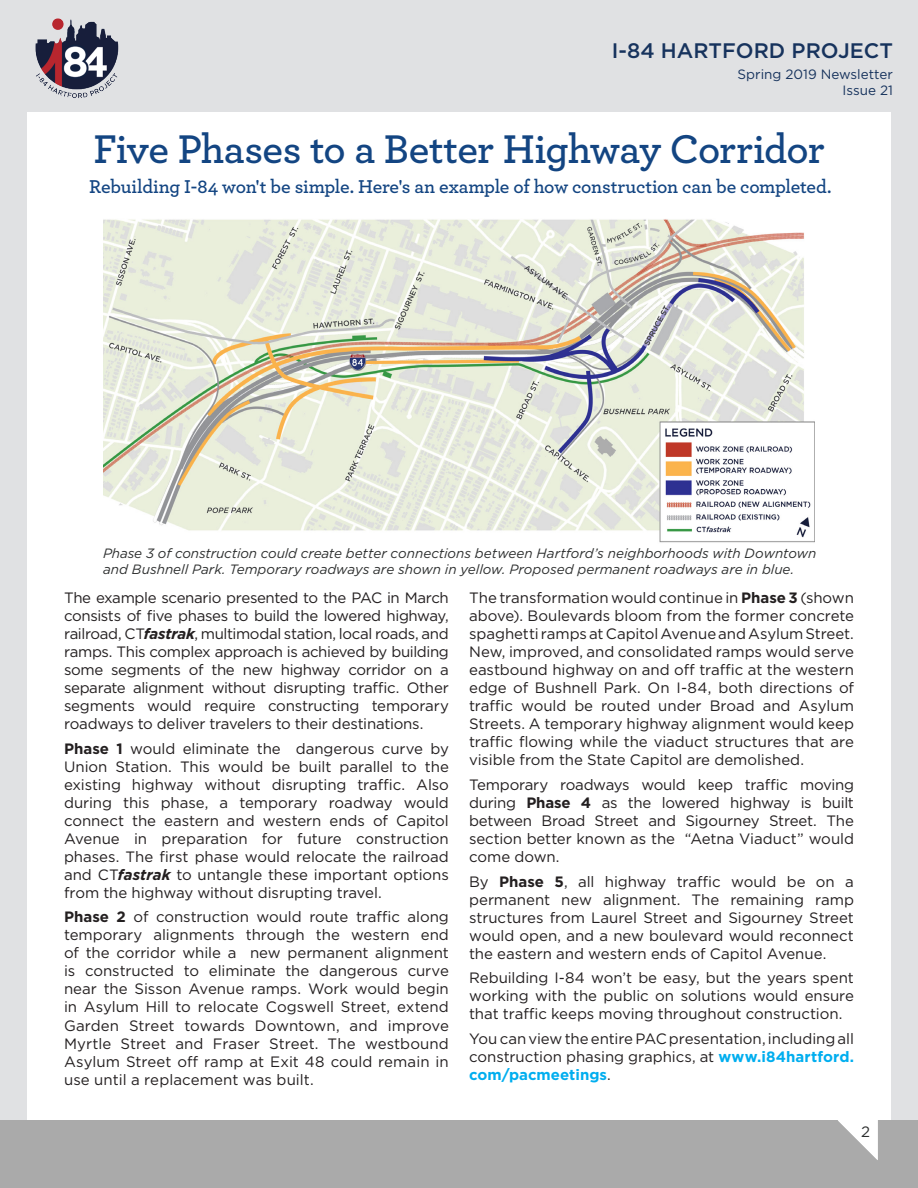
<style>
.page{position:relative;width:918px;height:1188px;background:#e0e1e3}
.page>*{position:absolute;margin:0;border:0;box-sizing:border-box;transform-origin:0 0}
.Header_3{font:600 42px "Archer";letter-spacing:-.02em;color:#134582}
.t1{font:500 21px "Gotham";color:#17335d}
.t2{font:600 19.5px "Archer";letter-spacing:-.015em;color:#134582}
.t3{font:15px/18px "Gotham";letter-spacing:-.005em;color:#231f20;text-align:justify}
.t4{font:15px "Gotham";color:#2d2f2f}
.t5{font:italic 13.5px/16.2px "Gotham";color:#2d2f2f}
.t6{font:13.5px/16.2px "Gotham";color:#17335d;text-align:right}
.s1{font-weight:700;font-style:italic}
.s2{font-weight:700}
.s3{font-weight:700;color:#00aeef}
</style>
<div class="page">
<div style="left:27px;top:112px;width:864px;height:1008px;background:#fff"></div>
<div style="left:0;top:1120px;width:918px;height:68px;background:#aaa"></div>
<svg style="left:838px;top:1120px;width:40px;height:40px"></svg>
<img style="left:35px;top:18px;width:84px;height:80px">
<img style="left:103px;top:219px;width:712px;height:324px">
<h2 class="t1" style="left:612px;top:37px;width:283px">I-84 HARTFORD PROJECT</h2>
<p class="t6" style="left:738px;top:66px;width:157px">Spring 2019 Newsletter<br>Issue 21</p>
<h3 class="Header_3" style="left:93px;top:117px;width:733px">Five Phases to a Better Highway Corridor</h3>
<h2 class="t2" style="left:89px;top:172px;width:744px">Rebuilding I-84 won't be simple. Here's an example of how construction can be completed.</h2>
<p class="t5" style="left:103px;top:545px;width:715px">Phase 3 of construction could create better connections between Hartford’s neighborhoods with Downtown and Bushnell Park. Temporary roadways are shown in yellow. Proposed permanent roadways are in blue.</p>
<p class="t3" style="left:64px;top:588px;width:386px">The example scenario presented to the PAC in March consists of five phases to build the lowered highway, railroad, CT<span class="s1">fastrak</span>, multimodal station, local roads, and ramps. This complex approach is achieved by building some segments of the new highway corridor on a separate alignment without disrupting traffic. Other segments would require constructing temporary roadways to deliver travelers to their destinations.</p>
<p class="t3" style="left:64px;top:739px;width:386px"><span class="s2">Phase 1</span> would eliminate the dangerous curve by Union Station. This would be built parallel to the existing highway without disrupting traffic. Also during this phase, a temporary roadway would connect the eastern and western ends of Capitol Avenue in preparation for future construction phases. The first phase would relocate the railroad and CT<span class="s1">fastrak</span> to untangle these important options from the highway without disrupting travel.</p>
<p class="t3" style="left:64px;top:908px;width:386px"><span class="s2">Phase 2</span> of construction would route traffic along temporary alignments through the western end of the corridor while a new permanent alignment is constructed to eliminate the dangerous curve near the Sisson Avenue ramps. Work would begin in Asylum Hill to relocate Cogswell Street, extend Garden Street towards Downtown, and improve Myrtle Street and Fraser Street. The westbound Asylum Street off ramp at Exit 48 could remain in use until a replacement was built.</p>
<p class="t3" style="left:469px;top:588px;width:386px">The transformation would continue in <span class="s2">Phase 3</span> (shown above). Boulevards bloom from the former concrete spaghetti ramps at Capitol Avenue and Asylum Street.<br>New, improved, and consolidated ramps would serve eastbound highway on and off traffic at the western edge of Bushnell Park. On I-84, both directions of traffic would be routed under Broad and Asylum Streets. A temporary highway alignment would keep traffic flowing while the viaduct structures that are visible from the State Capitol are demolished.</p>
<p class="t3" style="left:469px;top:775px;width:386px">Temporary roadways would keep traffic moving during <span class="s2">Phase 4</span> as the lowered highway is built between Broad Street and Sigourney Street. The section better known as the “Aetna Viaduct” would come down.</p>
<p class="t3" style="left:469px;top:872px;width:386px">By <span class="s2">Phase 5</span>, all highway traffic would be on a permanent new alignment. The remaining ramp structures from Laurel Street and Sigourney Street would open, and a new boulevard would reconnect the eastern and western ends of Capitol Avenue.</p>
<p class="t3" style="left:469px;top:969px;width:386px">Rebuilding I-84 won’t be easy, but the years spent working with the public on solutions would ensure that traffic keeps moving throughout construction.</p>
<p class="t3" style="left:469px;top:1029px;width:386px">You can view the entire PAC presentation, including all construction phasing graphics, at <span class="s3">www.i84hartford. com/pacmeetings</span>.</p>
<p class="t4" style="left:861px;top:1122px;width:10px">2</p>
</div>
